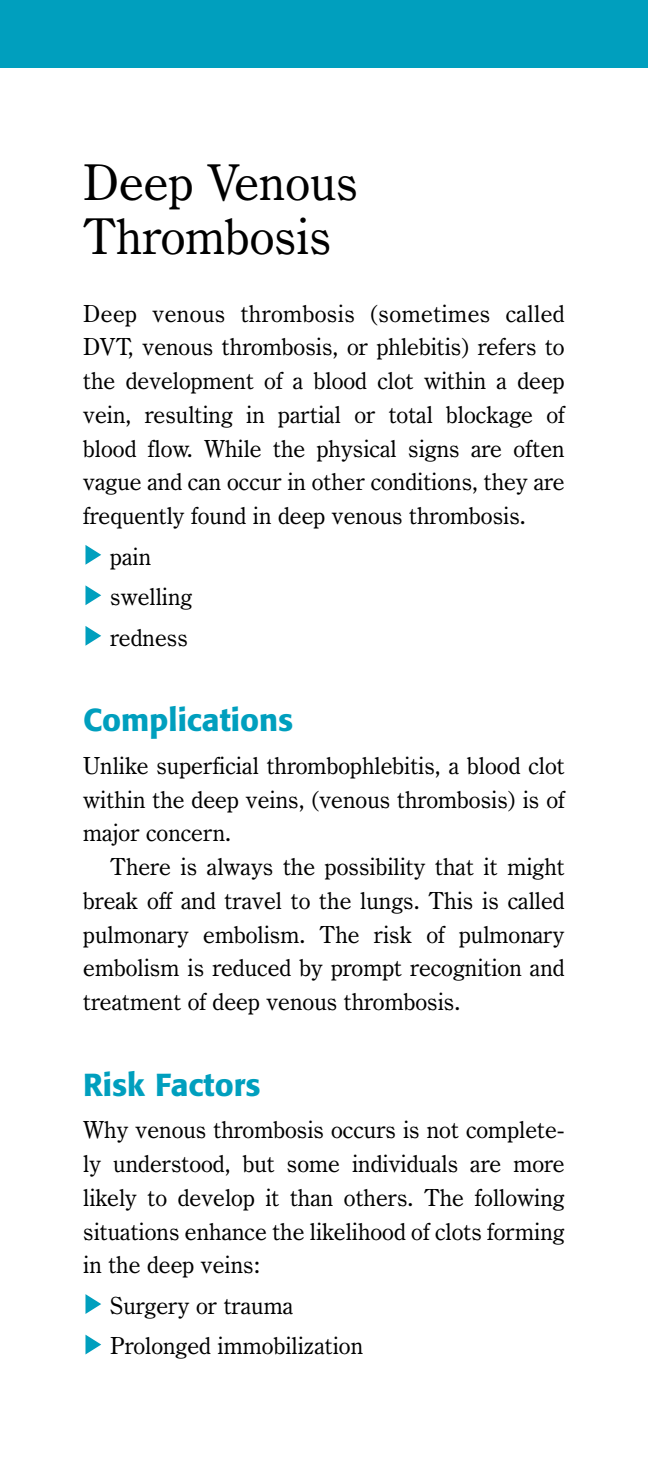
<style>
.page{position:relative;width:648px;height:1458px;background:#fff}
.page>*{position:absolute;margin:0;border:0;box-sizing:border-box;transform-origin:0 0}
.t1{font:49.5px/54px "Century Oldstyle BT";color:#000}
.t2{font:500 31.5px "Formata";color:#009fbe}
.t3{font:23.62px/33.8px "Century Oldstyle BT";color:#000;text-align:justify}
</style>
<div class="page">
<div style="left:0;top:0;width:648px;height:68px;background:#009fbe"></div>
<svg style="left:85px;top:1335px;width:16px;height:19px"></svg>
<svg style="left:85px;top:1294px;width:16px;height:20px"></svg>
<svg style="left:85px;top:626px;width:16px;height:20px"></svg>
<svg style="left:85px;top:585px;width:16px;height:20px"></svg>
<svg style="left:85px;top:545px;width:16px;height:20px"></svg>
<h1 class="t1" style="left:83px;top:161px;width:276px">Deep Venous<br>Thrombosis</h1>
<p class="t3" style="left:83px;top:299px;width:483px">Deep venous thrombosis (sometimes called DVT, venous thrombosis, or phlebitis) refers to the development of a blood clot within a deep vein, resulting in partial or total blockage of blood flow. While the physical signs are often vague and can occur in other conditions, they are frequently found in deep venous thrombosis.</p>
<p class="t3" style="left:110px;top:539px;width:84px;line-height:40.5px;text-align:left">pain swelling redness</p>
<h2 class="t2" style="left:83px;top:706px;width:211px">Complications</h2>
<p class="t3" style="left:83px;top:751px;width:483px">Unlike superficial thrombophlebitis, a blood clot within the deep veins, (venous thrombosis) is of major concern.</p>
<p class="t3" style="left:83px;top:853px;width:483px;text-indent:27px">There is always the possibility that it might break off and travel to the lungs. This is called pulmonary embolism. The risk of pulmonary embolism is reduced by prompt recognition and treatment of deep venous thrombosis.</p>
<h2 class="t2" style="left:83px;top:1071px;width:179px">Risk Factors</h2>
<p class="t3" style="left:83px;top:1116px;width:483px">Why venous thrombosis occurs is not complete&shy;ly understood, but some individuals are more likely to develop it than others. The following situations enhance the likelihood of clots forming in the deep veins:</p>
<p class="t3" style="left:110px;top:1288px;width:254px;line-height:40.5px">Surgery or trauma<br>Prolonged immobilization</p>
</div>
